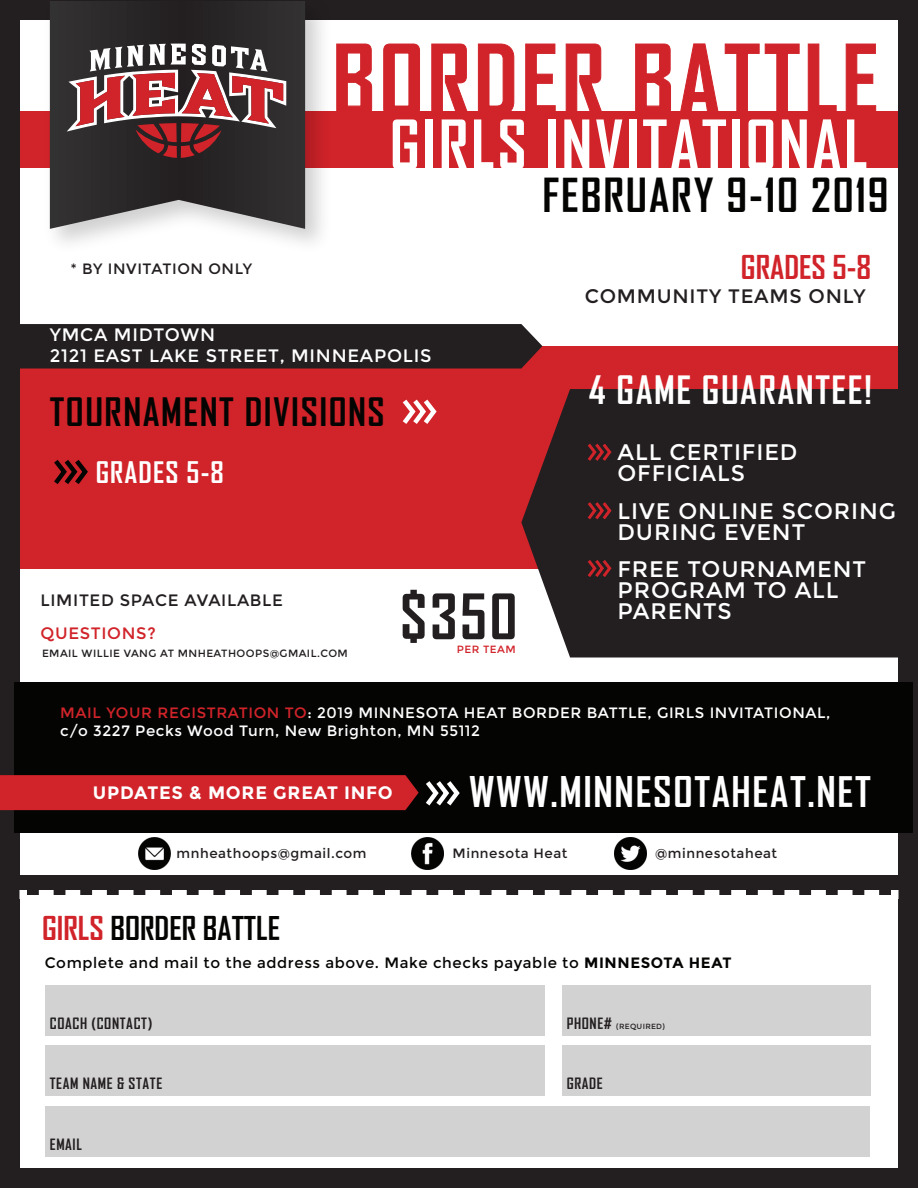
<style>
.page{position:relative;width:918px;height:1188px;background:#fff}
.page>*{position:absolute;margin:0;border:0;box-sizing:border-box;transform-origin:0 0}
.t1{font:700 93px "Agency FB";letter-spacing:.04em;color:#d1232a}
.t2{font:700 64.5px "Agency FB";letter-spacing:.04em;color:#fff}
.t3{font:700 60px "Agency FB";color:#231f20}
.t4{font:700 45px "Agency FB";letter-spacing:.04em;color:#040503}
.t5{font:700 40.5px "Agency FB";letter-spacing:.04em;color:#fff}
.t6{font:700 37.5px "Agency FB";letter-spacing:.04em;color:#040503}
.t7{font:700 37.5px "Agency FB";letter-spacing:.04em;color:#fff}
.t8{font:700 31.5px "Agency FB";color:#040503}
.t9{font:700 31.5px "Agency FB";color:#d1232a}
.t10{font:700 28.5px "Agency FB";letter-spacing:.04em;color:#fff}
.t11{font:22.5px/21px "Montserrat";letter-spacing:.04em;color:#fff}
.t12{font:19.5px "Montserrat";letter-spacing:.04em;color:#231f20}
.t13{font:18px/21.6px "Montserrat";letter-spacing:.04em;color:#fff}
.t14{font:700 18px "Montserrat";letter-spacing:.04em;color:#fff}
.t15{font:16.5px "Montserrat";letter-spacing:.04em;color:#231f20}
.t16{font:16.5px "Montserrat";letter-spacing:.04em;color:#d1232a}
.t17{font:15px/18px "Montserrat";letter-spacing:.04em;color:#fff}
.t18{font:15px "Montserrat";letter-spacing:.04em;color:#040503}
.t19{font:700 15px "Agency FB";letter-spacing:.04em;color:#231f20}
.t20{font:15px "Montserrat";letter-spacing:.04em;color:#231f20}
.t21{font:13.5px "Montserrat";letter-spacing:.04em;color:#231f20}
.t22{font:10.5px "Montserrat";letter-spacing:.04em;color:#231f20}
.t23{font:10.5px "Montserrat";letter-spacing:.04em;color:#d1232a}
.t24{font:7.5px "Montserrat";letter-spacing:.04em;color:#231f20}
.s1{color:#d1232a}
.s2{font-weight:700}
.s3{font-family:"Agency FB";font-weight:700;font-size:15px}
</style>
<div class="page">
<div style="left:0;top:346px;width:918px;height:222px;background:#d1232a"></div>
<div style="left:0;top:112px;width:918px;height:56px;background:#d1232a"></div>
<div style="left:0;top:0;width:918px;height:20px;background:#231f20"></div>
<div style="left:0;top:1168px;width:918px;height:20px;background:#231f20"></div>
<div style="left:898px;top:0;width:20px;height:1181px;background:#231f20"></div>
<div style="left:0;top:0;width:20px;height:1181px;background:#231f20"></div>
<div style="left:20px;top:324px;width:522px;height:45px;background:#231f20"></div>
<div style="left:0;top:875px;width:918px;height:20px;background:#231f20"></div>
<div style="left:20px;top:890px;width:7px;height:9px;background:#fff"></div>
<svg style="left:39px;top:890px;width:841px;height:5px"></svg>
<div style="left:891px;top:890px;width:8px;height:9px;background:#fff"></div>
<div style="left:15px;top:682px;width:898px;height:151px;background:#040503"></div>
<svg style="left:521px;top:389px;width:377px;height:269px;background:#302627"></svg>
<div style="left:45px;top:985px;width:499px;height:50px;background:#d3d2d2"></div>
<div style="left:562px;top:985px;width:308px;height:50px;background:#d3d2d2"></div>
<div style="left:45px;top:1045px;width:499px;height:50px;background:#d3d2d2"></div>
<div style="left:562px;top:1045px;width:308px;height:50px;background:#d3d2d2"></div>
<div style="left:45px;top:1106px;width:192px;height:50px;background:#d3d2d2"></div>
<div style="left:252px;top:1106px;width:618px;height:50px;background:#d3d2d2"></div>
<div style="left:170px;top:1106px;width:618px;height:50px;background:#d3d2d2"></div>
<svg style="left:0;top:775px;width:460px;height:35px;background:#c1252b"></svg>
<img style="left:411px;top:838px;width:32px;height:32px">
<img style="left:138px;top:838px;width:32px;height:32px">
<img style="left:615px;top:838px;width:32px;height:32px">
<svg style="left:338px;top:43px;width:34px;height:69px"></svg>
<svg style="left:383px;top:43px;width:37px;height:69px"></svg>
<svg style="left:431px;top:43px;width:38px;height:69px"></svg>
<svg style="left:478px;top:43px;width:37px;height:69px"></svg>
<svg style="left:525px;top:43px;width:31px;height:69px"></svg>
<svg style="left:565px;top:43px;width:38px;height:69px"></svg>
<svg style="left:635px;top:43px;width:36px;height:69px"></svg>
<svg style="left:679px;top:43px;width:121px;height:69px"></svg>
<svg style="left:808px;top:43px;width:29px;height:69px"></svg>
<svg style="left:845px;top:43px;width:31px;height:69px"></svg>
<svg style="left:402px;top:399px;width:35px;height:25px"></svg>
<svg style="left:585px;top:440px;width:28px;height:24px"></svg>
<svg style="left:585px;top:499px;width:28px;height:24px"></svg>
<svg style="left:585px;top:557px;width:28px;height:23px"></svg>
<svg style="left:54px;top:460px;width:34px;height:24px"></svg>
<img style="left:38px;top:20px;width:300px;height:223px">
<svg style="left:50px;top:1px;width:255px;height:228px"></svg>
<svg style="left:67px;top:44px;width:219px;height:114px"></svg>
<p class="t20" style="left:70px;top:260px;width:183px">* BY INVITATION ONLY</p>
<h1 class="t1" style="left:332px;top:28px;width:548px">BORDER BATTLE</h1>
<h2 class="t2" style="left:390px;top:109px;width:480px">GIRLS INVITATIONAL</h2>
<h3 class="t4" style="left:542px;top:170px;width:348px">FEBRUARY 9-10 2019</h3>
<h3 class="t9" style="left:741px;top:249px;width:132px">GRADES 5-8</h3>
<h3 class="t12" style="left:585px;top:285px;width:282px">COMMUNITY TEAMS ONLY</h3>
<p class="t13" style="left:50px;top:324px;width:383px">YMCA MIDTOWN<br>2121 EAST LAKE STREET, MINNEAPOLIS</p>
<h3 class="t6" style="left:50px;top:391px;width:336px">TOURNAMENT DIVISIONS</h3>
<h3 class="t10" style="left:96px;top:456px;width:130px">GRADES 5-8</h3>
<p class="t15" style="left:41px;top:591px;width:244px">LIMITED SPACE AVAILABLE</p>
<h3 class="t3" style="left:400px;top:583px;width:119px">$350</h3>
<p class="t23" style="left:457px;top:644px;width:60px">PER TEAM</p>
<p class="t16" style="left:41px;top:624px;width:117px">QUESTIONS?</p>
<p class="t22" style="left:42px;top:647px;width:307px">EMAIL WILLIE VANG AT MNHEATHOOPS@GMAIL.COM</p>
<h3 class="t7" style="left:589px;top:370px;width:285px">4 GAME GUARANTEE!</h3>
<h3 class="t11" style="left:618px;top:442px;width:182px">ALL CERTIFIED<br>OFFICIALS</h3>
<h3 class="t11" style="left:618px;top:501px;width:280px">LIVE ONLINE SCORING<br>DURING EVENT</h3>
<h3 class="t11" style="left:618px;top:559px;width:250px">FREE TOURNAMENT<br>PROGRAM TO ALL<br>PARENTS</h3>
<p class="t17" style="left:60px;top:704px;width:772px"><span class="s1">MAIL YOUR REGISTRATION TO</span>: 2019 MINNESOTA HEAT BORDER BATTLE, GIRLS INVITATIONAL, c/o 3227 Pecks Wood Turn, New Brighton, MN 55112</p>
<h3 class="t5" style="left:469px;top:769px;width:403px">WWW.MINNESOTAHEAT.NET</h3>
<p class="t14" style="left:93px;top:782px;width:301px">UPDATES &amp; MORE GREAT INFO</p>
<p class="t21" style="left:177px;top:845px;width:191px">mnheathoops@gmail.com</p>
<p class="t21" style="left:453px;top:845px;width:116px">Minnesota Heat</p>
<p class="t21" style="left:655px;top:845px;width:124px">@minnesotaheat</p>
<h3 class="t8" style="left:42px;top:911px;width:240px"><span class="s1">GIRLS</span> BORDER BATTLE</h3>
<p class="t18" style="left:45px;top:954px;width:688px">Complete and mail to the address above. Make checks payable to <span class="s2">MINNESOTA HEAT</span></p>
<p class="t19" style="left:50px;top:1015px;width:104px">COACH (CONTACT)</p>
<p class="t24" style="left:567px;top:1022px;width:100px"><span class="s3">PHONE#</span> (REQUIRED)</p>
<p class="t19" style="left:50px;top:1075px;width:114px">TEAM NAME &amp; STATE</p>
<p class="t19" style="left:567px;top:1075px;width:38px">GRADE</p>
<p class="t19" style="left:50px;top:1136px;width:34px">EMAIL</p>
</div>
